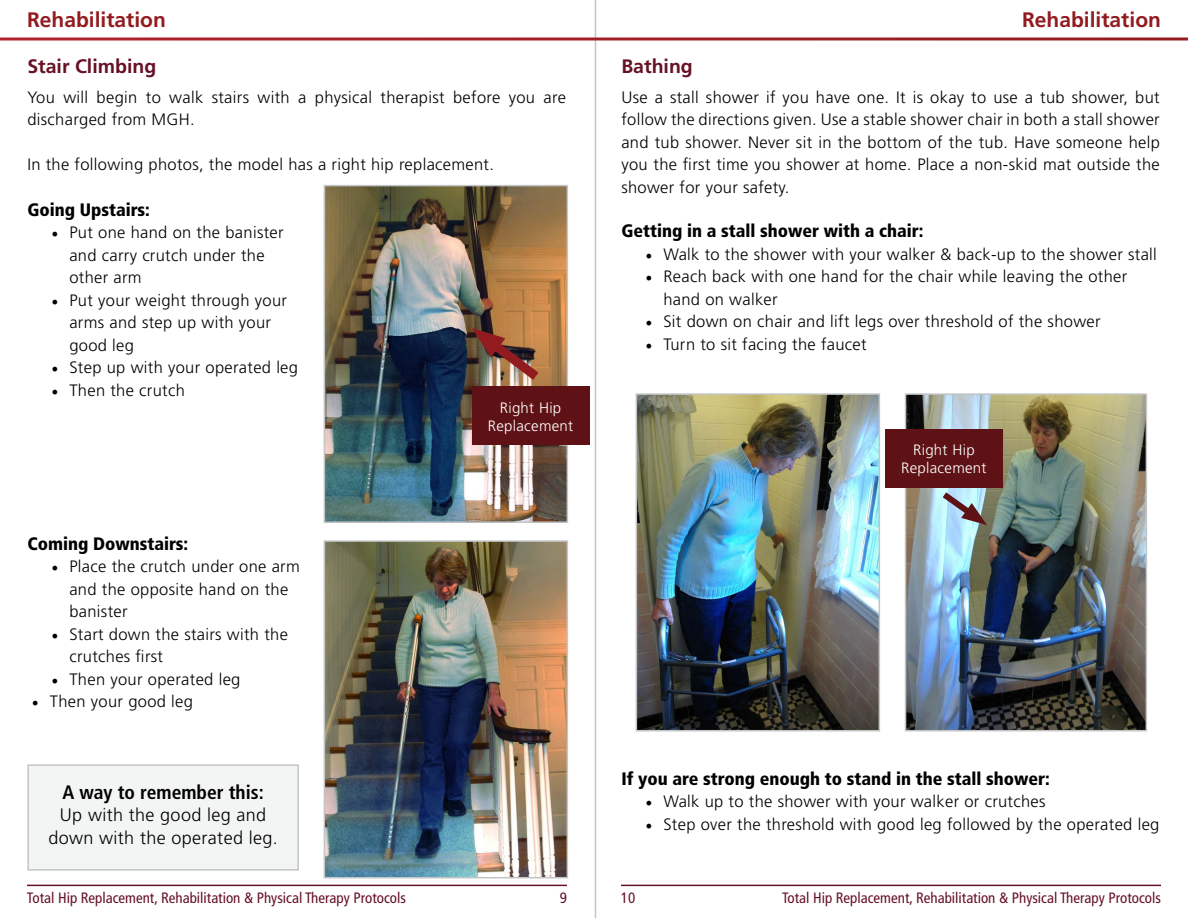
<style>
.page{position:relative;width:1188px;height:918px;background:#fff}
.page>*{position:absolute;margin:0;border:0;box-sizing:border-box;transform-origin:0 0}
.t1{font:700 21px "Frutiger LT Std";color:#921b20}
.t2{font:700 19.5px "Frutiger LT Std";color:#661124}
.t3{font:700 condensed 19.5px "Frutiger LT Std";color:#000}
.t4{font:900 condensed 18px "Frutiger LT Std";color:#000}
.t5{font:300 18px/22.5px "Frutiger LT Std";letter-spacing:.02em;color:#000;text-align:center}
.t6{font:300 16.5px/22.5px "Frutiger LT Std";letter-spacing:.02em;color:#000}
.t7{font:condensed 15px "Frutiger LT Std";color:#661124}
.t8{font:300 15px/18px "Frutiger LT Std";letter-spacing:.02em;color:#fff;text-align:center}
.s1{font-family:"Minion Pro";font-weight:400;font-size:18px}
</style>
<div class="page">
<hr style="left:595px;top:0;width:1px;height:918px;background:#c2c4c6">
<hr style="left:27px;top:885px;width:540px;height:1px;background:#661124">
<hr style="left:621px;top:885px;width:540px;height:1px;background:#661124">
<hr style="left:0;top:38px;width:1188px;height:2px;background:#fff">
<img style="left:639px;top:396px;width:238px;height:332px">
<div style="left:636px;top:393px;width:244px;height:338px;border:2px solid #c2c4c6"></div>
<img style="left:908px;top:396px;width:236px;height:332px">
<div style="left:905px;top:393px;width:242px;height:338px;border:2px solid #c2c4c6"></div>
<svg style="left:936px;top:488px;width:51px;height:37px;background:#a4b7c1"></svg>
<div style="left:885px;top:429px;width:118px;height:59px;background:#5f1216"></div>
<img style="left:327px;top:543px;width:238px;height:332px">
<div style="left:324px;top:540px;width:244px;height:338px;border:2px solid #c2c4c6"></div>
<img style="left:327px;top:188px;width:238px;height:332px">
<div style="left:324px;top:185px;width:244px;height:338px;border:2px solid #c2c4c6"></div>
<img style="left:472px;top:327px;width:76px;height:59px">
<div style="left:472px;top:386px;width:117px;height:59px;background:#5f1216"></div>
<div style="left:27px;top:764px;width:272px;height:107px;background:#f3f4f4;border:2px solid #c2c4c6"></div>
<p class="t1" style="left:27px;top:7px;width:140px">Rehabilitation</p>
<p class="t1" style="left:1022px;top:7px;width:140px">Rehabilitation</p>
<p class="t2" style="left:27px;top:54px;width:130px">Stair Climbing</p>
<p class="t6" style="left:27px;top:86px;width:540px">You will begin to walk stairs with a physical therapist before you are discharged from MGH.</p>
<p class="t6" style="left:27px;top:153px;width:468px">In the following photos, the model has a right hip replacement.</p>
<p class="t4" style="left:27px;top:199px;width:124px">Going Upstairs:</p>
<p class="t6" style="left:69px;top:222px;width:216px;text-indent:-18px"><span class="s1">•</span> Put one hand on the banister and carry crutch under the other arm</p>
<p class="t6" style="left:69px;top:289px;width:219px;text-indent:-18px"><span class="s1">•</span> Put your weight through your arms and step up with your good leg</p>
<p class="t6" style="left:51px;top:357px;width:248px"><span class="s1">•</span> Step up with your operated leg</p>
<p class="t6" style="left:51px;top:379px;width:135px"><span class="s1">•</span> Then the crutch</p>
<p class="t4" style="left:27px;top:533px;width:162px">Coming Downstairs:</p>
<p class="t6" style="left:69px;top:556px;width:232px;text-indent:-18px"><span class="s1">•</span> Place the crutch under one arm and the opposite hand on the banister</p>
<p class="t6" style="left:69px;top:623px;width:220px;text-indent:-18px"><span class="s1">•</span> Start down the stairs with the crutches first</p>
<p class="t6" style="left:51px;top:668px;width:191px"><span class="s1">•</span> Then your operated leg</p>
<p class="t6" style="left:32px;top:691px;width:163px"><span class="s1">•</span> Then your good leg</p>
<p class="t3" style="left:62px;top:780px;width:203px">A way to remember this:</p>
<p class="t5" style="left:48px;top:804px;width:231px">Up with the good leg and down with the operated leg.</p>
<p class="t8" style="left:488px;top:399px;width:87px">Right Hip<br>Replacement</p>
<p class="t2" style="left:621px;top:55px;width:73px">Bathing</p>
<p class="t6" style="left:621px;top:86px;width:540px;text-align:justify">Use a stall shower if you have one. It is okay to use a tub shower, but follow the directions given. Use a stable shower chair in both a stall shower and tub shower. Never sit in the bottom of the tub. Have someone help you the first time you shower at home. Place a non-skid mat outside the shower for your safety.</p>
<p class="t4" style="left:621px;top:220px;width:304px">Getting in a stall shower with a chair:</p>
<p class="t6" style="left:645px;top:243px;width:513px"><span class="s1">•</span> Walk to the shower with your walker &amp; back-up to the shower stall</p>
<p class="t6" style="left:663px;top:266px;width:465px;text-indent:-18px"><span class="s1">•</span> Reach back with one hand for the chair while leaving the other hand on walker</p>
<p class="t6" style="left:645px;top:311px;width:457px"><span class="s1">•</span> Sit down on chair and lift legs over threshold of the shower</p>
<p class="t6" style="left:645px;top:333px;width:223px"><span class="s1">•</span> Turn to sit facing the faucet</p>
<p class="t8" style="left:901px;top:441px;width:87px">Right Hip<br>Replacement</p>
<p class="t4" style="left:621px;top:768px;width:430px">If you are strong enough to stand in the stall shower:</p>
<p class="t6" style="left:645px;top:790px;width:402px"><span class="s1">•</span> Walk up to the shower with your walker or crutches</p>
<p class="t6" style="left:645px;top:813px;width:516px"><span class="s1">•</span> Step over the threshold with good leg followed by the operated leg</p>
<p class="t7" style="left:27px;top:889px;width:380px">Total Hip Replacement, Rehabilitation &amp; Physical Therapy Protocols</p>
<p class="t7" style="left:560px;top:889px;width:9px">9</p>
<p class="t7" style="left:621px;top:889px;width:16px">10</p>
<p class="t7" style="left:782px;top:889px;width:380px">Total Hip Replacement, Rehabilitation &amp; Physical Therapy Protocols</p>
</div>
